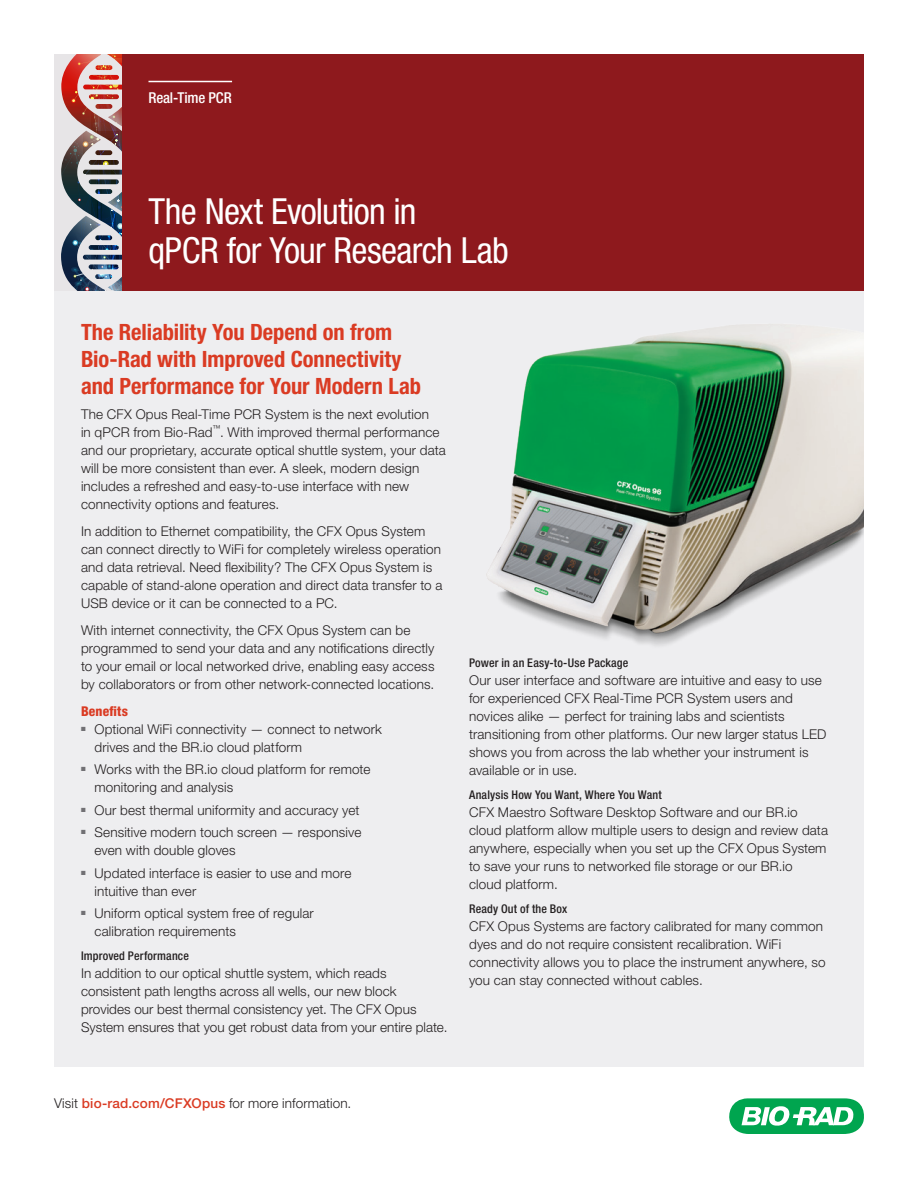
<style>
.page{position:relative;width:918px;height:1188px;background:#fff}
.page>*{position:absolute;margin:0;border:0;box-sizing:border-box;transform-origin:0 0}
.t1{font:condensed 36px/39px "Helvetica Neue LT Std";letter-spacing:-.02em;color:#fff}
.t2{font:700 condensed 22.5px/27px "Helvetica Neue LT Std";color:#da3b23}
.t3{font:500 condensed 15px "Helvetica Neue LT Std";letter-spacing:-.01em;color:#fff}
.t4{font:300 13.5px/18px "Helvetica Neue LT Std";letter-spacing:.01em;color:#231f20}
.t5{font:800 condensed 13.5px "Helvetica Neue LT Std";letter-spacing:.01em;color:#da3b23}
.t6{font:500 condensed 12px "Helvetica Neue LT Std";letter-spacing:.015em;color:#231f20}
.s1{font-weight:500;color:#da3b23}
</style>
<div class="page">
<svg style="left:729px;top:1098px;width:135px;height:36px"></svg>
<div style="left:54px;top:54px;width:810px;height:1012px;background:#eeeef0"></div>
<div style="left:122px;top:54px;width:742px;height:236px;background:#8e191d"></div>
<hr style="left:148px;top:81px;width:84px;height:1px;background:#fff">
<img style="left:61px;top:54px;width:61px;height:237px">
<img style="left:469px;top:290px;width:395px;height:356px">
<p class="t3" style="left:148px;top:88px;width:85px">Real-Time PCR</p>
<h1 class="t1" style="left:148px;top:192px;width:362px">The Next Evolution in<br>qPCR for Your Research Lab</h1>
<h2 class="t2" style="left:81px;top:318px;width:341px">The Reliability You Depend on from<br>Bio-Rad with Improved Connectivity and Performance for Your Modern Lab</h2>
<p class="t4" style="left:81px;top:405px;width:366px">The CFX Opus Real-Time PCR System is the next evolution<br>in qPCR from Bio-Rad<sup>™</sup>. With improved thermal performance and our proprietary, accurate optical shuttle system, your data will be more consistent than ever. A sleek, modern design includes a refreshed and easy-to-use interface with new connectivity options and features.</p>
<p class="t4" style="left:81px;top:522px;width:363px">In addition to Ethernet compatibility, the CFX Opus System can connect directly to WiFi for completely wireless operation and data retrieval. Need flexibility? The CFX Opus System is capable of stand-alone operation and direct data transfer to a USB device or it can be connected to a PC.</p>
<p class="t4" style="left:81px;top:621px;width:355px">With internet connectivity, the CFX Opus System can be programmed to send your data and any notifications directly to your email or local networked drive, enabling easy access by collaborators or from other network-connected locations.</p>
<p class="t5" style="left:81px;top:703px;width:49px">Benefits</p>
<p class="t4" style="left:94px;top:720px;width:289px;text-indent:-14px"><sup>■</sup> Optional WiFi connectivity — connect to network drives and the BR.io cloud platform</p>
<p class="t4" style="left:94px;top:760px;width:277px;text-indent:-14px"><sup>■</sup> Works with the BR.io cloud platform for remote monitoring and analysis</p>
<p class="t4" style="left:81px;top:801px;width:280px"><sup>■</sup> Our best thermal uniformity and accuracy yet</p>
<p class="t4" style="left:94px;top:823px;width:269px;text-indent:-14px"><sup>■</sup> Sensitive modern touch screen — responsive even with double gloves</p>
<p class="t4" style="left:94px;top:864px;width:259px;text-indent:-14px"><sup>■</sup> Updated interface is easier to use and more intuitive than ever</p>
<p class="t4" style="left:94px;top:904px;width:221px;text-indent:-14px"><sup>■</sup> Uniform optical system free of regular calibration requirements</p>
<p class="t6" style="left:81px;top:949px;width:109px">Improved Performance</p>
<p class="t4" style="left:81px;top:964px;width:368px">In addition to our optical shuttle system, which reads consistent path lengths across all wells, our new block provides our best thermal consistency yet. The CFX Opus System ensures that you get robust data from your entire plate.</p>
<p class="t6" style="left:469px;top:656px;width:161px">Power in an Easy-to-Use Package</p>
<p class="t4" style="left:469px;top:671px;width:359px">Our user interface and software are intuitive and easy to use for experienced CFX Real-Time PCR System users and novices alike — perfect for training labs and scientists transitioning from other platforms. Our new larger status LED shows you from across the lab whether your instrument is available or in use.</p>
<p class="t6" style="left:469px;top:788px;width:194px">Analysis How You Want, Where You Want</p>
<p class="t4" style="left:469px;top:803px;width:360px">CFX Maestro Software Desktop Software and our BR.io cloud platform allow multiple users to design and review data anywhere, especially when you set up the CFX Opus System to save your runs to networked file storage or our BR.io cloud platform.</p>
<p class="t6" style="left:469px;top:902px;width:100px">Ready Out of the Box</p>
<p class="t4" style="left:469px;top:917px;width:358px">CFX Opus Systems are factory calibrated for many common dyes and do not require consistent recalibration. WiFi connectivity allows you to place the instrument anywhere, so you can stay connected without cables.</p>
<p class="t4" style="left:54px;top:1094px;width:299px">Visit <span class="s1">bio-rad.com/CFXOpus</span> for more information.</p>
</div>
